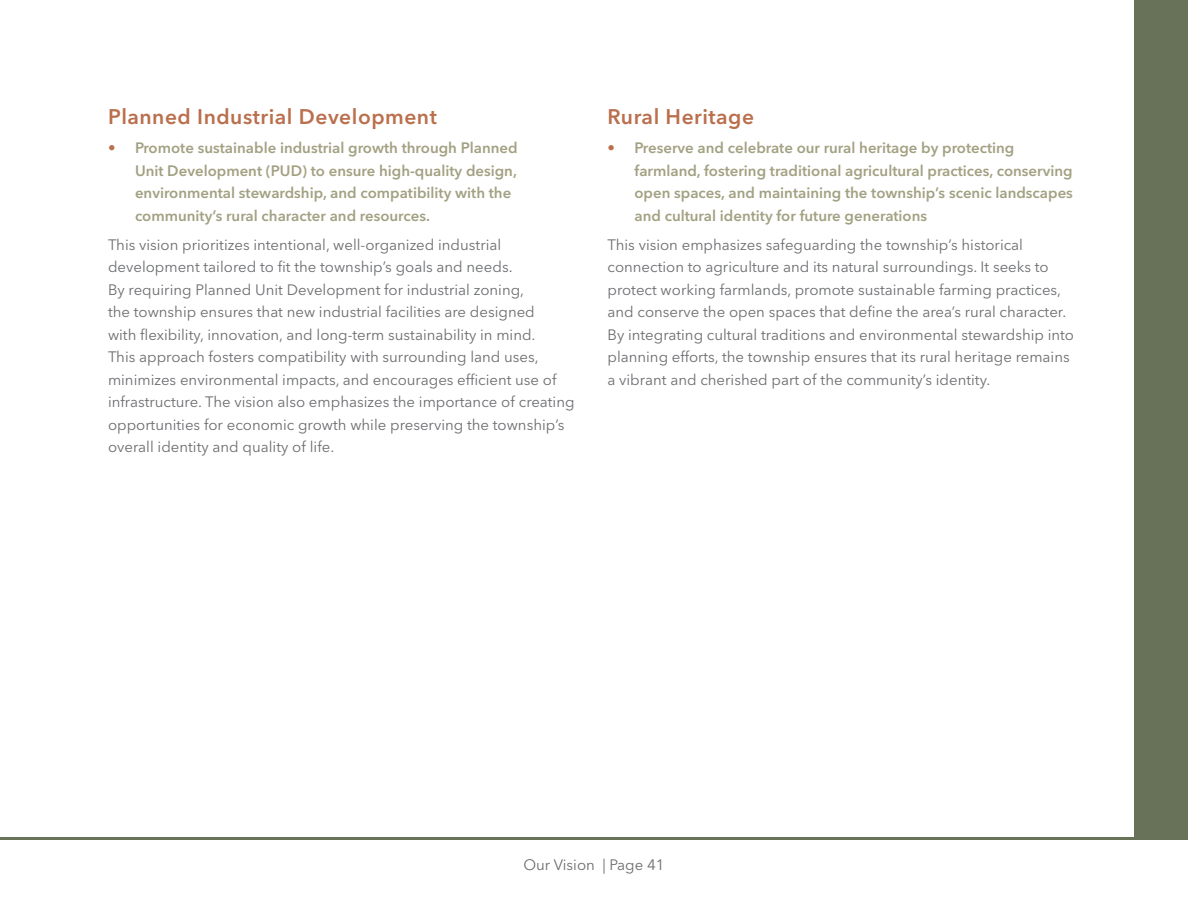
<style>
.page{position:relative;width:1188px;height:918px;background:#fff}
.page>*{position:absolute;margin:0;border:0;box-sizing:border-box;transform-origin:0 0}
.Subheader{font:600 21px "Avenir Next LT Pro";letter-spacing:.025em;color:#ba6f4d}
.Body{font:15px/22.5px "Avenir Next LT Pro";color:#6c6d70}
.t1{font:600 15px/22.5px "Avenir Next LT Pro";color:#a2a182}
.s1{color:#ba6f4d}
</style>
<div class="page">
<hr style="left:0;top:837px;width:1188px;height:3px;background:#687259">
<div style="left:1134px;top:0;width:54px;height:837px;background:#687259"></div>
<p class="Subheader" style="left:108px;top:104px;width:330px">Planned Industrial Development</p>
<p class="t1" style="left:135px;top:136px;width:384px;text-indent:-27px"><span class="s1">•</span> Promote sustainable industrial growth through Planned Unit Development (PUD) to ensure high-quality design, environmental stewardship, and compatibility with the community’s rural character and resources.</p>
<p class="Body" style="left:108px;top:233px;width:468px">This vision prioritizes intentional, well-organized industrial development tailored to fit the township’s goals and needs.<br>By requiring Planned Unit Development for industrial zoning,<br>the township ensures that new industrial facilities are designed<br>with flexibility, innovation, and long-term sustainability in mind.<br>This approach fosters compatibility with surrounding land uses, minimizes environmental impacts, and encourages efficient use of infrastructure. The vision also emphasizes the importance of creating opportunities for economic growth while preserving the township’s overall identity and quality of life.</p>
<p class="Subheader" style="left:608px;top:104px;width:148px">Rural Heritage</p>
<p class="t1" style="left:634px;top:136px;width:440px;text-indent:-27px"><span class="s1">•</span> Preserve and celebrate our rural heritage by protecting farmland, fostering traditional agricultural practices, conserving open spaces, and maintaining the township’s scenic landscapes and cultural identity for future generations</p>
<p class="Body" style="left:608px;top:233px;width:468px">This vision emphasizes safeguarding the township’s historical connection to agriculture and its natural surroundings. It seeks to protect working farmlands, promote sustainable farming practices, and conserve the open spaces that define the area’s rural character.<br>By integrating cultural traditions and environmental stewardship into planning efforts, the township ensures that its rural heritage remains a vibrant and cherished part of the community’s identity.</p>
<p class="Body" style="left:523px;top:853px;width:143px">Our Vision | Page 41</p>
</div>
